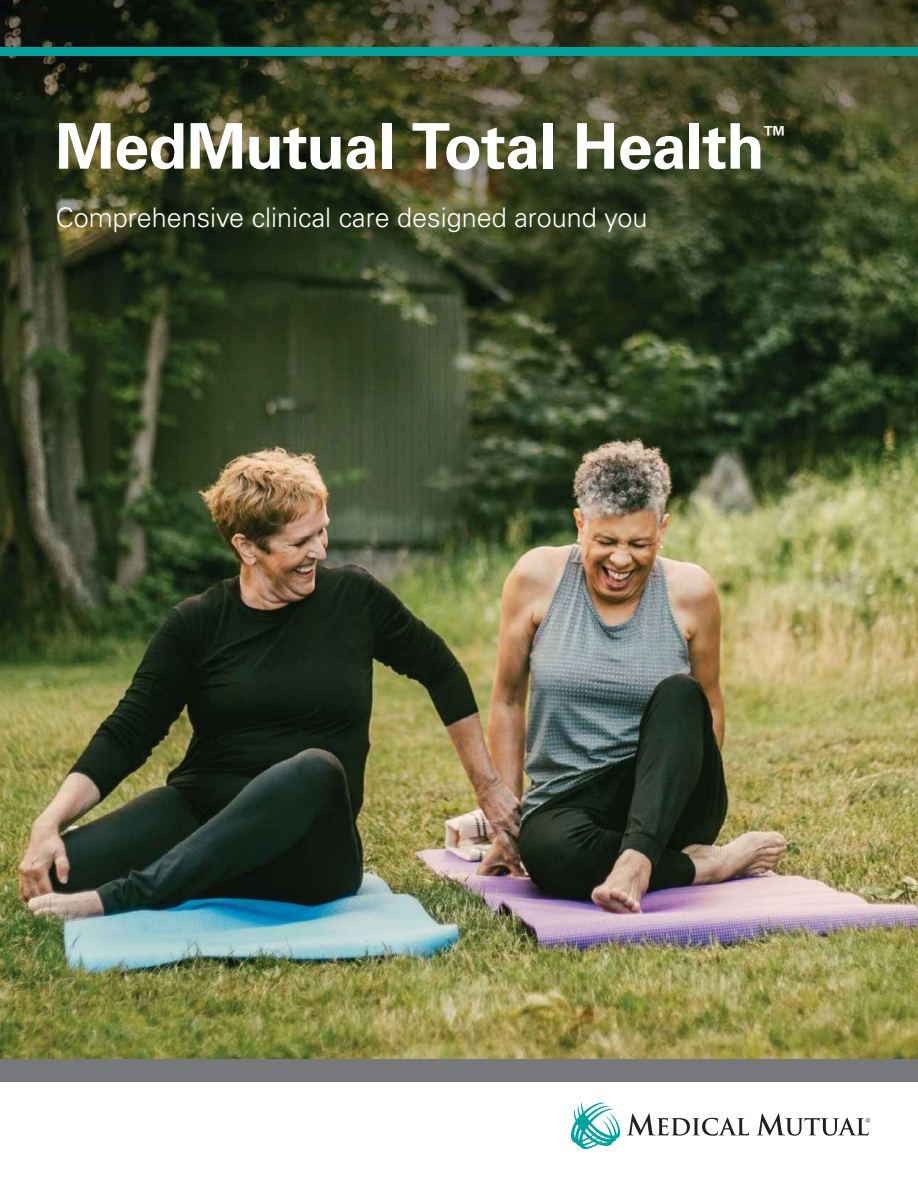
<style>
.page{position:relative;width:918px;height:1188px;background:#fff}
.page>*{position:absolute;margin:0;border:0;box-sizing:border-box;transform-origin:0 0}
.t1{font:700 63px "Univers LT Std";letter-spacing:-.015em;color:#fff}
.t2{font:300 27px "Univers LT Std";color:#fff}
.t3{font:700 26.25px "Univers LT Std";color:#fff}
</style>
<div class="page">
<img style="left:0;top:0;width:918px;height:1059px">
<div style="left:0;top:1059px;width:918px;height:23px;background:#76787b"></div>
<svg style="left:756px;top:1114px;width:114px;height:22px"></svg>
<svg style="left:571px;top:1102px;width:178px;height:47px"></svg>
<div style="left:0;top:47px;width:918px;height:9px;background:#00a39d"></div>
<p class="t1" style="left:55px;top:110px;width:711px">MedMutual Total Health</p>
<p class="t3" style="left:762px;top:120px;width:28px">™</p>
<p class="t2" style="left:56px;top:201px;width:593px">Comprehensive clinical care designed around you</p>
</div>
